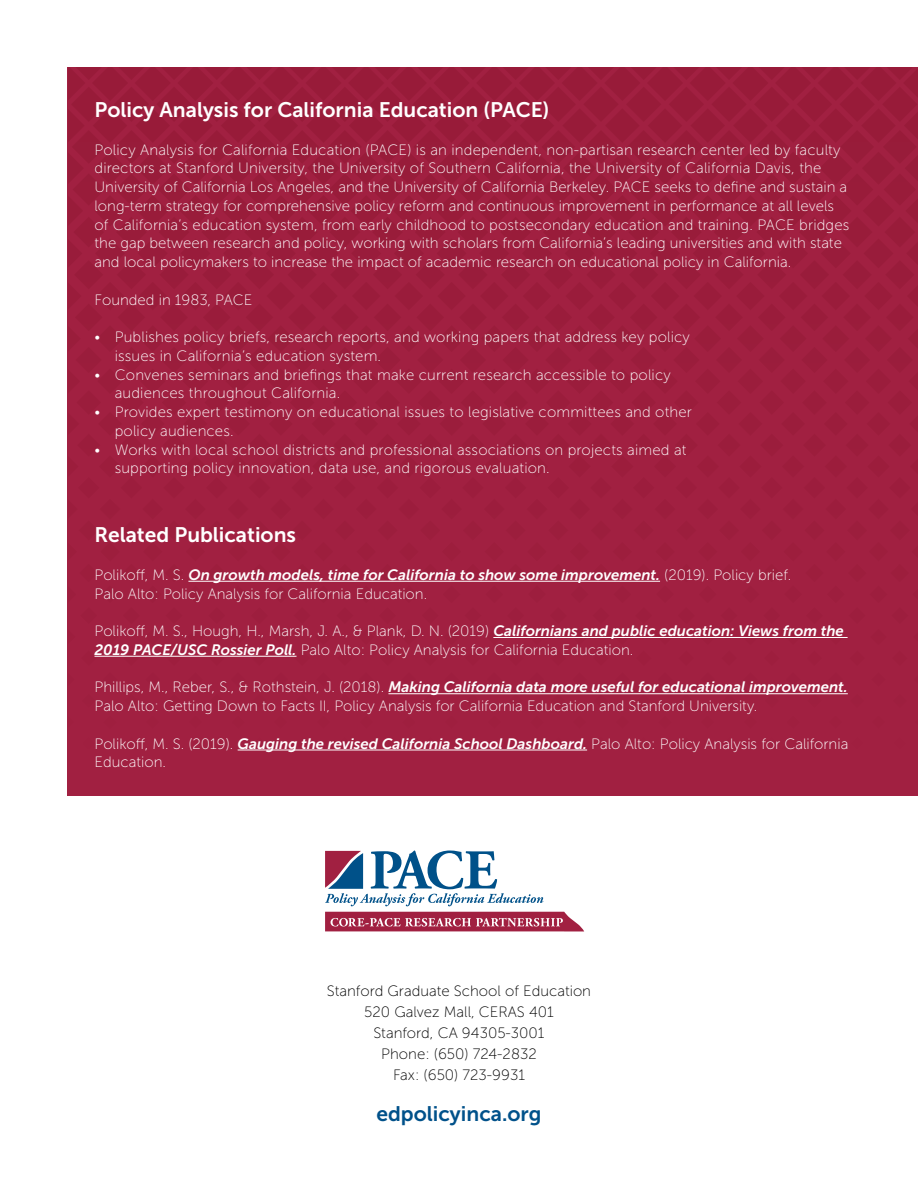
<style>
.page{position:relative;width:918px;height:1188px;background:#fff}
.page>*{position:absolute;margin:0;border:0;box-sizing:border-box;transform-origin:0 0}
.t1{font:21px "Museo Sans 700";color:#fff}
.t2{font:21px "Museo Sans 700";color:#00518a}
.Body_No_Indent{font:15px/18.8px "Museo Sans 100";letter-spacing:.005em;color:#fff}
.t3{font:15px/21px "Museo Sans 100";color:#000;text-align:center}
.s1{font-family:"Museo Sans 700";font-style:italic}
</style>
<div class="page">
<div style="left:68px;top:68px;width:850px;height:728px;background:#a12041"></div>
<svg style="left:124px;top:655px;width:15px;height:1px"></svg>
<svg style="left:166px;top:655px;width:16px;height:1px"></svg>
<svg style="left:209px;top:655px;width:15px;height:1px"></svg>
<svg style="left:253px;top:749px;width:13px;height:1px"></svg>
<svg style="left:252px;top:655px;width:15px;height:1px"></svg>
<svg style="left:296px;top:749px;width:12px;height:1px"></svg>
<svg style="left:339px;top:749px;width:12px;height:1px"></svg>
<svg style="left:381px;top:749px;width:13px;height:1px"></svg>
<svg style="left:424px;top:749px;width:12px;height:1px"></svg>
<svg style="left:423px;top:694px;width:14px;height:1px"></svg>
<svg style="left:467px;top:749px;width:12px;height:1px"></svg>
<svg style="left:466px;top:694px;width:14px;height:1px"></svg>
<svg style="left:509px;top:749px;width:13px;height:1px"></svg>
<svg style="left:509px;top:694px;width:14px;height:1px"></svg>
<svg style="left:552px;top:749px;width:12px;height:1px"></svg>
<svg style="left:551px;top:694px;width:14px;height:1px"></svg>
<svg style="left:594px;top:694px;width:14px;height:1px"></svg>
<svg style="left:637px;top:694px;width:14px;height:1px"></svg>
<svg style="left:679px;top:694px;width:14px;height:1px"></svg>
<svg style="left:722px;top:694px;width:14px;height:1px"></svg>
<svg style="left:765px;top:694px;width:14px;height:1px"></svg>
<svg style="left:808px;top:694px;width:13px;height:1px"></svg>
<hr style="left:188px;top:581px;width:472px;height:1px;background:#fff">
<hr style="left:493px;top:637px;width:355px;height:1px;background:#fff">
<hr style="left:94px;top:656px;width:203px;height:1px;background:#fff">
<hr style="left:388px;top:693px;width:460px;height:1px;background:#fff">
<hr style="left:238px;top:750px;width:349px;height:1px;background:#fff">
<svg style="left:325px;top:850px;width:260px;height:82px"></svg>
<h1 class="t1" style="left:94px;top:98px;width:456px">Policy Analysis for California Education (PACE)</h1>
<p class="Body_No_Indent" style="left:94px;top:140px;width:756px">Policy Analysis for California Education (PACE) is an independent, non-partisan research center led by faculty directors at Stanford University, the University of Southern California, the University of California Davis, the University of California Los Angeles, and the University of California Berkeley. PACE seeks to define and sustain a long-term strategy for comprehensive policy reform and continuous improvement in performance at all levels of California’s education system, from early childhood to postsecondary education and training. PACE bridges the gap between research and policy, working with scholars from California’s leading universities and with state and local policymakers to increase the impact of academic research on educational policy in California.</p>
<p class="Body_No_Indent" style="left:94px;top:290px;width:159px">Founded in 1983, PACE</p>
<p class="Body_No_Indent" style="left:115px;top:328px;width:577px;text-indent:-20px">• Publishes policy briefs, research reports, and working papers that address key policy issues in California’s education system.</p>
<p class="Body_No_Indent" style="left:115px;top:365px;width:558px;text-indent:-20px">• Convenes seminars and briefings that make current research accessible to policy audiences throughout California.</p>
<p class="Body_No_Indent" style="left:115px;top:403px;width:579px;text-indent:-20px">• Provides expert testimony on educational issues to legislative committees and other policy audiences.</p>
<p class="Body_No_Indent" style="left:115px;top:440px;width:573px;text-indent:-20px">• Works with local school districts and professional associations on projects aimed at supporting policy innovation, data use, and rigorous evaluation.</p>
<p class="t1" style="left:94px;top:523px;width:203px">Related Publications</p>
<p class="Body_No_Indent" style="left:94px;top:565px;width:698px">Polikoff, M. S. <span class="s1">On growth models, time for California to show some improvement.</span> (2019). Policy brief.<br>Palo Alto: Policy Analysis for California Education.</p>
<p class="Body_No_Indent" style="left:94px;top:622px;width:751px">Polikoff, M. S., Hough, H., Marsh, J. A., &amp; Plank, D. N. (2019) <span class="s1">Californians and public education: Views from the<br>2019 PACE/USC Rossier Poll.</span> Palo Alto: Policy Analysis for California Education.</p>
<p class="Body_No_Indent" style="left:94px;top:678px;width:755px">Phillips, M., Reber, S., &amp; Rothstein, J. (2018). <span class="s1">Making California data more useful for educational improvement.<br></span>Palo Alto: Getting Down to Facts II, Policy Analysis for California Education and Stanford University.</p>
<p class="Body_No_Indent" style="left:94px;top:734px;width:755px">Polikoff, M. S. (2019). <span class="s1">Gauging the revised California School Dashboard.</span> Palo Alto: Policy Analysis for California<br>Education.</p>
<p class="t3" style="left:327px;top:981px;width:266px">Stanford Graduate School of Education<br>520 Galvez Mall, CERAS 401<br>Stanford, CA 94305-3001<br>Phone: (650) 724-2832<br>Fax: (650) 723-9931</p>
<h1 class="t2" style="left:377px;top:1102px;width:166px">edpolicyinca.org</h1>
</div>
